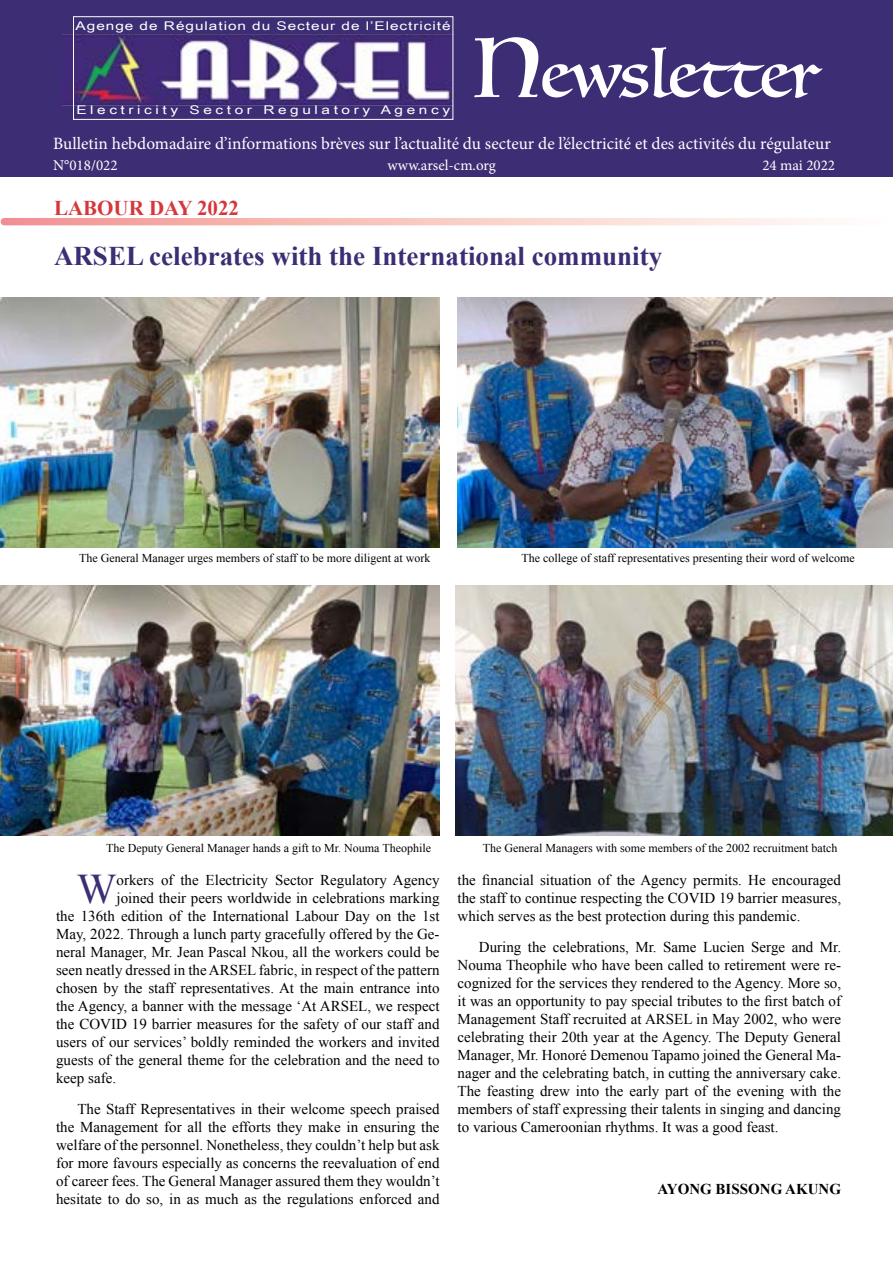
<style>
.page{position:relative;width:893px;height:1263px;background:#fff}
.page>*{position:absolute;margin:0;border:0;box-sizing:border-box;transform-origin:0 0}
.t1{font:65.4px "Luminari";color:#fff}
.t2{font:42.15px "Times New Roman";color:#3d2d74}
.t3{font:700 27px "Times New Roman";color:#3d2d74}
.t4{font:700 21px "Times New Roman";color:#d6373c}
.t5{font:17.25px "Minion Pro";color:#fff}
.t6{font:15px/18px "Times New Roman";color:#000;text-align:justify}
.t7{font:15px "Minion Pro";color:#fff}
.t8{font:700 15px "Times New Roman";color:#000}
.t9{font:12px "Times New Roman";color:#000}
.t10{font:12px "Arial Narrow";letter-spacing:.05em;color:#fff;scale:1.57 1}
.t11{font:12px "Arial Narrow";letter-spacing:.19em;color:#fff;scale:1.57 1}
.s1{font-size:81.75px}
</style>
<div class="page">
<div style="left:1px;top:0;width:892px;height:176px;background:#3d2d74"></div>
<svg style="left:1px;top:218px;width:892px;height:7px;background:#f8cbc5"></svg>
<img style="left:63px;top:34px;width:388px;height:71px">
<div style="left:73px;top:17px;width:380px;height:103px;border:1px solid #fff"></div>
<img style="left:458px;top:297px;width:435px;height:250px">
<img style="left:1px;top:297px;width:439px;height:250px">
<img style="left:1px;top:586px;width:439px;height:250px">
<img style="left:456px;top:586px;width:437px;height:250px">
<p class="t10" style="left:76px;top:17px;width:240px">Agenge de Régulation du Secteur de l’Electricité</p>
<h1 class="t1" style="left:474px;top:18px;width:347px"><span class="s1">N</span>ewsletter</h1>
<p class="t5" style="left:53px;top:132px;width:779px">Bulletin hebdomadaire d’informations brèves sur l’actualité du secteur de l’électricité et des activités du régulateur</p>
<p class="t7" style="left:53px;top:155px;width:66px">N°018/022</p>
<p class="t7" style="left:387px;top:155px;width:110px">www.arsel-cm.org</p>
<p class="t7" style="left:762px;top:155px;width:74px">24 mai 2022</p>
<h3 class="t4" style="left:54px;top:193px;width:187px">LABOUR DAY 2022</h3>
<h3 class="t3" style="left:54px;top:237px;width:610px">ARSEL celebrates with the International community</h3>
<p class="t11" style="left:76px;top:101px;width:240px">Electricity Sector Regulatory Agency</p>
<p class="t9" style="left:79px;top:550px;width:353px">The General Manager urges members of staff to be more diligent at work</p>
<p class="t9" style="left:521px;top:550px;width:335px">The college of staff representatives presenting their word of welcome</p>
<p class="t9" style="left:106px;top:840px;width:326px">The Deputy General Manager hands a gift to Mr. Nouma Theophile</p>
<p class="t9" style="left:483px;top:840px;width:356px">The General Managers with some members of the 2002 recruitment batch</p>
<h2 class="t2" style="left:77px;top:861px;width:41px">W</h2>
<p class="t6" style="left:117px;top:871px;width:324px">orkers of the Electricity Sector Regulatory Agency</p>
<p class="t6" style="left:117px;top:889px;width:324px">joined their peers worldwide in celebrations marking</p>
<p class="t6" style="left:56px;top:907px;width:385px">the 136th edition of the International Labour Day on the 1st</p>
<p class="t6" style="left:56px;top:925px;width:385px">May, 2022. Through a lunch party gracefully offered by the Ge-</p>
<p class="t6" style="left:56px;top:943px;width:385px">neral Manager, Mr. Jean Pascal Nkou, all the workers could be</p>
<p class="t6" style="left:56px;top:961px;width:385px">seen neatly dressed in the ARSEL fabric, in respect of the pattern</p>
<p class="t6" style="left:56px;top:979px;width:385px">chosen by the staff representatives. At the main entrance into</p>
<p class="t6" style="left:56px;top:997px;width:385px">the Agency, a banner with the message ‘At ARSEL, we respect</p>
<p class="t6" style="left:56px;top:1015px;width:385px">the COVID 19 barrier measures for the safety of our staff and</p>
<p class="t6" style="left:56px;top:1033px;width:385px">users of our services’ boldly reminded the workers and invited</p>
<p class="t6" style="left:56px;top:1051px;width:385px">guests of the general theme for the celebration and the need to</p>
<p class="t6" style="left:56px;top:1069px;width:61px">keep safe.</p>
<p class="t6" style="left:56px;top:1100px;width:385px;text-indent:21px">The Staff Representatives in their welcome speech praised the Management for all the efforts they make in ensuring the welfare of the personnel. Nonetheless, they couldn’t help but ask for more favours especially as concerns the reevaluation of end of career fees. The General Manager assured them they wouldn’t hesitate to do so, in as much as the regulations enforced and</p>
<p class="t6" style="left:458px;top:871px;width:385px">the financial situation of the Agency permits. He encouraged the staff to continue respecting the COVID 19 barrier measures, which serves as the best protection during this pandemic.</p>
<p class="t6" style="left:458px;top:938px;width:385px;text-indent:21px">During the celebrations, Mr. Same Lucien Serge and Mr.<br>Nouma Theophile who have been called to retirement were re&shy;cognized for the services they rendered to the Agency. More so, it was an opportunity to pay special tributes to the first batch of Management Staff recruited at ARSEL in May 2002, who were celebrating their 20th year at the Agency. The Deputy General Manager, Mr. Honoré Demenou Tapamo joined the General Ma&shy;nager and the celebrating batch, in cutting the anniversary cake.<br>The feasting drew into the early part of the evening with the members of staff expressing their talents in singing and dancing to various Cameroonian rhythms. It was a good feast.</p>
<p class="t8" style="left:657px;top:1178px;width:185px">AYONG BISSONG AKUNG</p>
</div>
